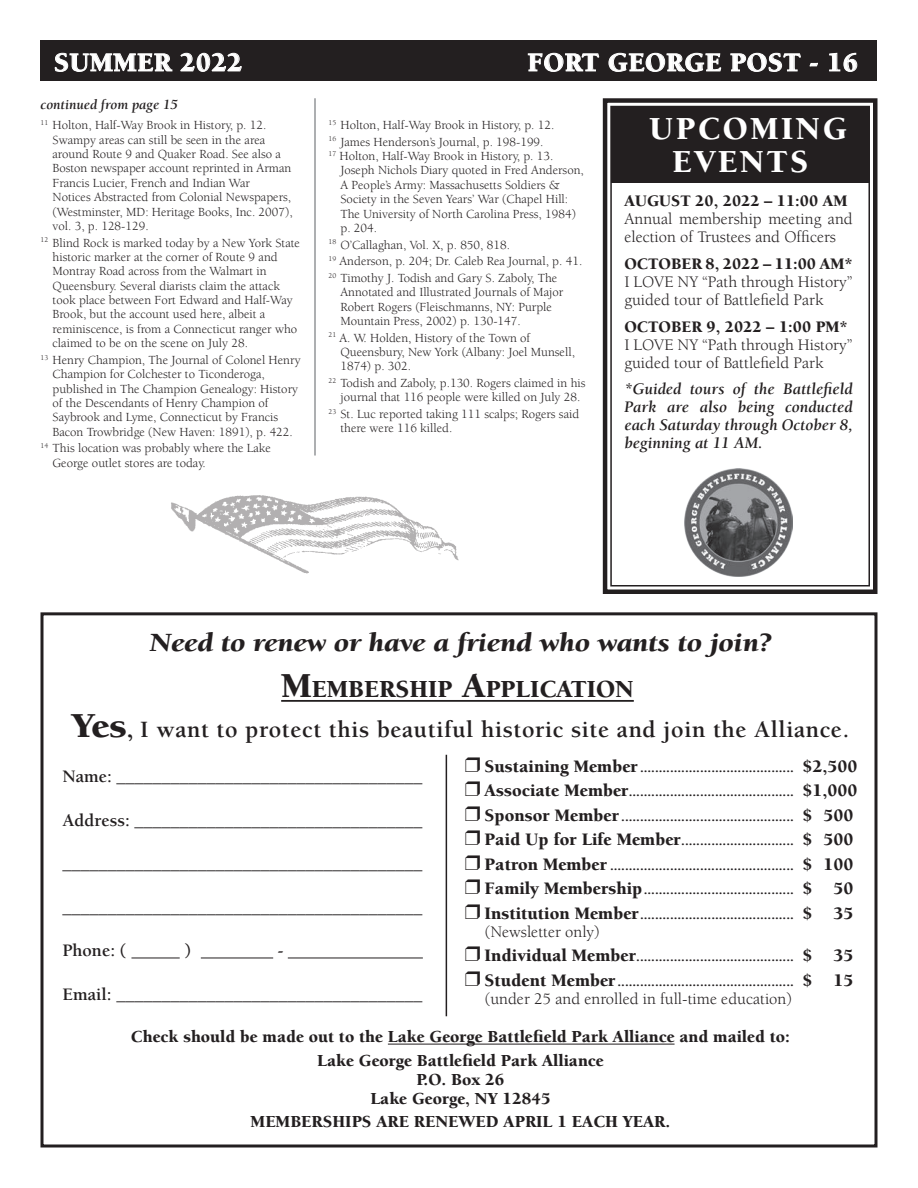
<style>
.page{position:relative;width:918px;height:1188px;background:#fff}
.page>*{position:absolute;margin:0;border:0;box-sizing:border-box;transform-origin:0 0}
.t1{font:900 33px/33px "Berkeley";letter-spacing:.075em;color:#fff;text-align:center}
.t2{font:italic 900 27px "Berkeley";color:#231f20;scale:1.1 1}
.t3{font:900 27px "Berkeley";letter-spacing:.025em;color:#fff}
.t4{font:900 25.2px "Berkeley";color:#231f20}
.t5{font:700 24px "Berkeley";letter-spacing:.025em;color:#231f20}
.t6{font:700 18px "Berkeley";color:#231f20}
.t7{font:900 17.4px/23.4px "Berkeley";color:#231f20;text-align:center}
.t8{font:16.5px/18px "Berkeley";color:#231f20}
.t9{font:italic 700 16.5px/18px "Berkeley";color:#231f20;text-align:justify}
.t10{font:900 16.5px "Berkeley";color:#231f20}
.t11{font:italic 700 14.25px "Berkeley";color:#231f20}
.t12{font:900 13.5px/24.5px "Berkeley";color:#231f20}
.t13{font:12.75px/14.4px "Berkeley";color:#231f20}
.s1{font-size:36px}
.s2{font-weight:900;font-size:36px}
.s3{font-weight:900}
.s4{font-size:18px}
</style>
<div class="page">
<div style="left:40px;top:40px;width:838px;height:41px;background:#231f20"></div>
<svg style="left:55px;top:53px;width:117px;height:19px"></svg>
<svg style="left:180px;top:53px;width:62px;height:19px"></svg>
<svg style="left:528px;top:53px;width:71px;height:19px"></svg>
<svg style="left:609px;top:53px;width:112px;height:19px"></svg>
<svg style="left:730px;top:53px;width:71px;height:19px"></svg>
<svg style="left:810px;top:63px;width:8px;height:4px"></svg>
<svg style="left:829px;top:53px;width:28px;height:19px"></svg>
<svg style="left:602px;top:98px;width:276px;height:496px"></svg>
<div style="left:610px;top:106px;width:260px;height:481px;border:2px solid #231f20"></div>
<div style="left:40px;top:612px;width:838px;height:536px;border:3px solid #231f20"></div>
<hr style="left:388px;top:1044px;width:287px;height:1px;background:#231f20">
<hr style="left:131px;top:958px;width:49px;height:1px;background:#231f20">
<hr style="left:201px;top:958px;width:72px;height:1px;background:#231f20">
<hr style="left:288px;top:958px;width:135px;height:1px;background:#231f20">
<hr style="left:446px;top:755px;width:1px;height:261px;background:#231f20">
<hr style="left:281px;top:700px;width:353px;height:2px;background:#231f20">
<hr style="left:314px;top:98px;width:2px;height:358px;background:#939598">
<img style="left:171px;top:495px;width:288px;height:79px">
<img style="left:685px;top:469px;width:107px;height:107px">
<h2 class="t3" style="left:54px;top:48px;width:190px">SUMMER 2022</h2>
<h2 class="t3" style="left:527px;top:48px;width:332px">FORT GEORGE POST - 16</h2>
<p class="t11" style="left:41px;top:97px;width:139px">continued from page 15</p>
<p class="t13" style="left:53px;top:118px;width:242px;text-indent:-12px"><sup>11</sup> Holton, Half-Way Brook in History, p. 12.<br>Swampy areas can still be seen in the area around Route 9 and Quaker Road. See also a Boston newspaper account reprinted in Arman Francis Lucier, French and Indian War<br>Notices Abstracted from Colonial Newspapers, (Westminster, MD: Heritage Books, Inc. 2007), vol. 3, p. 128-129.</p>
<p class="t13" style="left:53px;top:236px;width:249px;text-indent:-12px"><sup>12</sup> Blind Rock is marked today by a New York State historic marker at the corner of Route 9 and Montray Road across from the Walmart in Queensbury. Several diarists claim the attack took place between Fort Edward and Half-Way Brook, but the account used here, albeit a reminiscence, is from a Connecticut ranger who claimed to be on the scene on July 28.</p>
<p class="t13" style="left:53px;top:353px;width:250px;text-indent:-12px"><sup>13</sup> Henry Champion, The Journal of Colonel Henry Champion for Colchester to Ticonderoga, published in The Champion Genealogy: History of the Descendants of Henry Champion of Saybrook and Lyme, Connecticut by Francis Bacon Trowbridge (New Haven: 1891), p. 422.</p>
<p class="t13" style="left:53px;top:441px;width:220px;text-indent:-12px"><sup>14</sup> This location was probably where the Lake<br>George outlet stores are today.</p>
<p class="t13" style="left:328px;top:117px;width:227px;line-height:16.5px"><sup>15</sup> Holton, Half-Way Brook in History, p. 12.<br><sup>16</sup> James Henderson’s Journal, p. 198-199.</p>
<p class="t13" style="left:340px;top:149px;width:245px;text-indent:-12px"><sup>17</sup> Holton, Half-Way Brook in History, p. 13.<br>Joseph Nichols Diary quoted in Fred Anderson, A People’s Army: Massachusetts Soldiers &amp; Society in the Seven Years’ War (Chapel Hill:<br>The University of North Carolina Press, 1984) p. 204.</p>
<p class="t13" style="left:328px;top:237px;width:255px;line-height:16.5px"><sup>18</sup> O’Callaghan, Vol. X, p. 850, 818.<br><sup>19</sup> Anderson, p. 204; Dr. Caleb Rea Journal, p. 41.<br><sup>20</sup> Timothy J. Todish and Gary S. Zaboly, The</p>
<p class="t13" style="left:340px;top:285px;width:224px">Annotated and Illustrated Journals of Major<br>Robert Rogers (Fleischmanns, NY: Purple<br>Mountain Press, 2002) p. 130-147.</p>
<p class="t13" style="left:340px;top:331px;width:236px;text-indent:-12px"><sup>21</sup> A. W. Holden, History of the Town of<br>Queensbury, New York (Albany: Joel Munsell,<br>1874) p. 302.</p>
<p class="t13" style="left:328px;top:376px;width:259px;text-align:center"><sup>22</sup> Todish and Zaboly, p.130. Rogers claimed in his journal that 116 people were killed on July 28.</p>
<p class="t13" style="left:340px;top:407px;width:240px;text-indent:-12px"><sup>23</sup> St. Luc reported taking 111 scalps; Rogers said there were 116 killed.</p>
<h1 class="t1" style="left:650px;top:112px;width:199px">UPCOMING<br>EVENTS</h1>
<p class="t10" style="left:624px;top:192px;width:225px">AUGUST 20, 2022 – 11:00 AM</p>
<p class="t8" style="left:624px;top:211px;width:230px">Annual membership meeting and election of Trustees and Officers</p>
<p class="t10" style="left:624px;top:255px;width:230px">OCTOBER 8, 2022 – 11:00 AM*</p>
<p class="t8" style="left:624px;top:273px;width:230px">I LOVE NY “Path through History” guided tour of Battlefield Park</p>
<p class="t10" style="left:624px;top:318px;width:225px">OCTOBER 9, 2022 – 1:00 PM*</p>
<p class="t8" style="left:624px;top:336px;width:230px">I LOVE NY “Path through History” guided tour of Battlefield Park</p>
<p class="t9" style="left:624px;top:380px;width:230px">*Guided tours of the Battlefield Park are also being conducted each Saturday through October 8, beginning at 11 AM.</p>
<h2 class="t2" style="left:149px;top:628px;width:567px">Need to renew or have a friend who wants to join?</h2>
<h3 class="t4" style="left:281px;top:676px;width:334px"><span class="s1">M</span>EMBERSHIP <span class="s1">A</span>PPLICATION</h3>
<h3 class="t5" style="left:72px;top:716px;width:779px"><span class="s2">Yes</span><span class="s3">,</span> I want to protect this beautiful historic site and join the Alliance.</h3>
<h3 class="t6" style="left:63px;top:767px;width:361px">Name: __________________________________</h3>
<h3 class="t6" style="left:63px;top:810px;width:362px">Address: ________________________________</h3>
<h3 class="t6" style="left:63px;top:854px;width:362px">________________________________________</h3>
<h3 class="t6" style="left:63px;top:897px;width:362px">________________________________________</h3>
<h3 class="t6" style="left:63px;top:941px;width:66px">Phone: (</h3>
<h3 class="t6" style="left:185px;top:941px;width:8px">)</h3>
<h3 class="t6" style="left:278px;top:941px;width:6px">-</h3>
<h3 class="t6" style="left:63px;top:984px;width:362px">Email: __________________________________</h3>
<p class="t12" style="left:485px;top:756px;width:375px"><span class="s4">Sustaining Member</span> ......................................... <span class="s4">$2,500<br>Associate Member</span>............................................ <span class="s4">$1,000<br>Sponsor Member</span> .............................................. <span class="s4">$ 500<br>Paid Up for Life Member</span>.............................. <span class="s4">$ 500<br>Patron Member</span> ................................................. <span class="s4">$ 100<br>Family Membership</span>........................................ <span class="s4">$ 50<br>Institution Member</span>......................................... <span class="s4">$ 35</span></p>
<p class="t8" style="left:485px;top:923px;width:116px">(Newsletter only)</p>
<p class="t12" style="left:485px;top:945px;width:371px"><span class="s4">Individual Member</span>.......................................... <span class="s4">$ 35<br>Student Member</span> ............................................... <span class="s4">$ 15</span></p>
<p class="t8" style="left:485px;top:990px;width:309px">(under 25 and enrolled in full-time education)</p>
<h3 class="t7" style="left:131px;top:1026px;width:661px">Check should be made out to the Lake George Battlefield Park Alliance and mailed to:<br>Lake George Battlefield Park Alliance</h3>
<h3 class="t7" style="left:370px;top:1070px;width:182px;line-height:18.9px">P.O. Box 26<br>Lake George, NY 12845</h3>
<h3 class="t7" style="left:251px;top:1110px;width:421px">MEMBERSHIPS ARE RENEWED APRIL 1 EACH YEAR.</h3>
</div>
